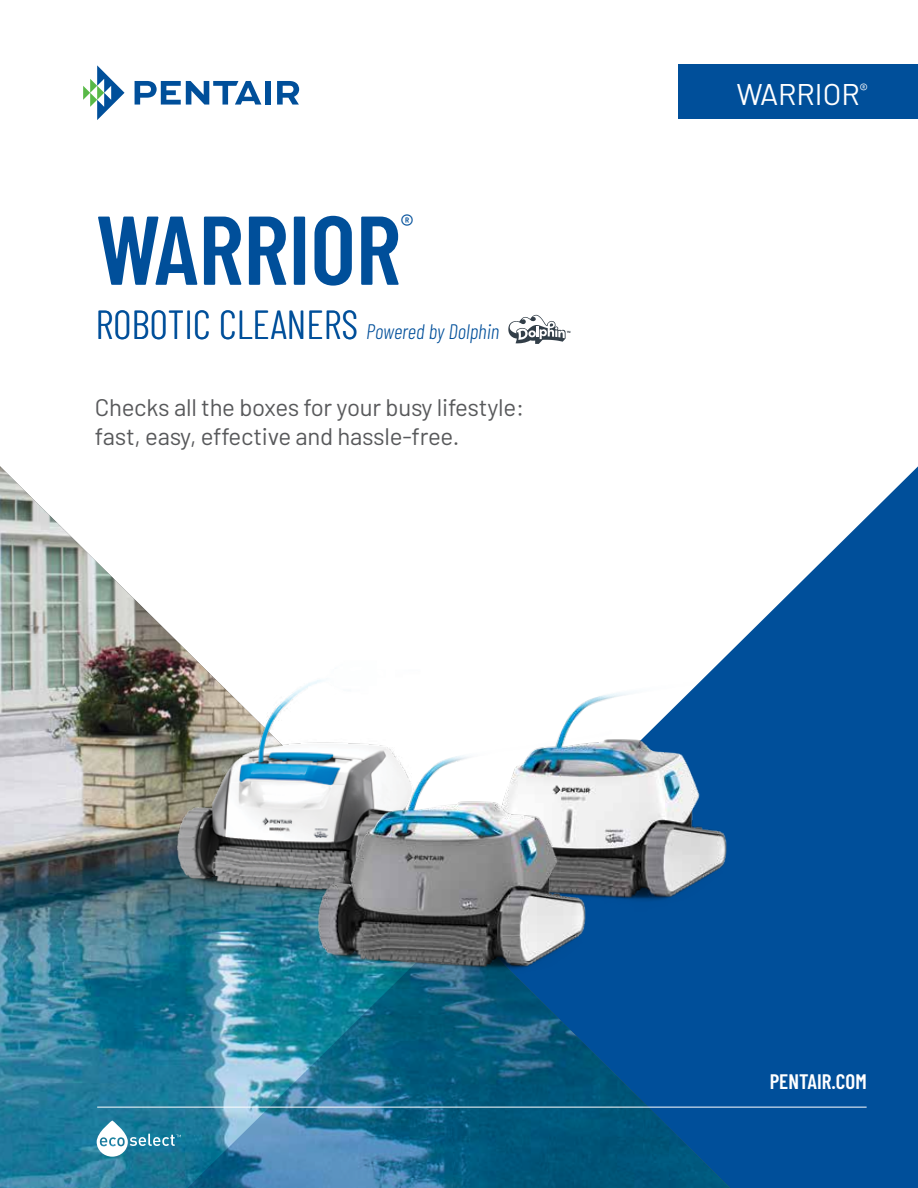
<style>
.page{position:relative;width:918px;height:1188px;background:#fff}
.page>*{position:absolute;margin:0;border:0;box-sizing:border-box;transform-origin:0 0}
.t1{font:600 97.5px "Barlow Condensed";color:#004f9a}
.t2{font:30px "Barlow";color:#fff}
.t3{font:28.8px "Barlow Condensed";color:#004f9a}
.t4{font:24px/28.8px "Barlow";letter-spacing:-.01em;color:#58595b}
.t5{font:italic 300 21px "Barlow Condensed";color:#004f9a}
.t6{font:600 21px "Barlow Condensed";color:#fff}
.s1{font-style:normal;font-size:40.5px}
</style>
<div class="page">
<svg style="left:730px;top:466px;width:188px;height:722px;background:#2367a7"></svg>
<img style="left:0;top:466px;width:730px;height:722px">
<svg style="left:174px;top:920px;width:570px;height:268px;background:#186994"></svg>
<hr style="left:97px;top:1107px;width:770px;height:1px;background:#fff">
<svg style="left:83px;top:65px;width:42px;height:55px"></svg>
<svg style="left:135px;top:81px;width:126px;height:24px"></svg>
<div style="left:265px;top:81px;width:6px;height:24px;background:#004f9a"></div>
<svg style="left:277px;top:81px;width:22px;height:24px"></svg>
<div style="left:678px;top:64px;width:240px;height:54px;background:#004f9a"></div>
<svg style="left:97px;top:1120px;width:84px;height:37px"></svg>
<img style="left:163px;top:645px;width:325px;height:268px">
<img style="left:460px;top:658px;width:280px;height:254px">
<img style="left:288px;top:718px;width:324px;height:268px">
<svg style="left:508px;top:315px;width:62px;height:29px"></svg>
<h1 class="t1" style="left:96px;top:180px;width:307px">WARRIOR</h1>
<p class="t3" style="left:401px;top:204px;width:14px">®</p>
<p class="t5" style="left:96px;top:317px;width:405px"><span class="s1">ROBOTIC CLEANERS</span> Powered by Dolphin</p>
<p class="t4" style="left:95px;top:392px;width:431px">Checks all the boxes for your busy lifestyle: fast, easy, effective and hassle-free.</p>
<p class="t2" style="left:736px;top:72px;width:133px">WARRIOR<sup>®</sup></p>
<p class="t6" style="left:770px;top:1067px;width:98px">PENTAIR.COM</p>
</div>
